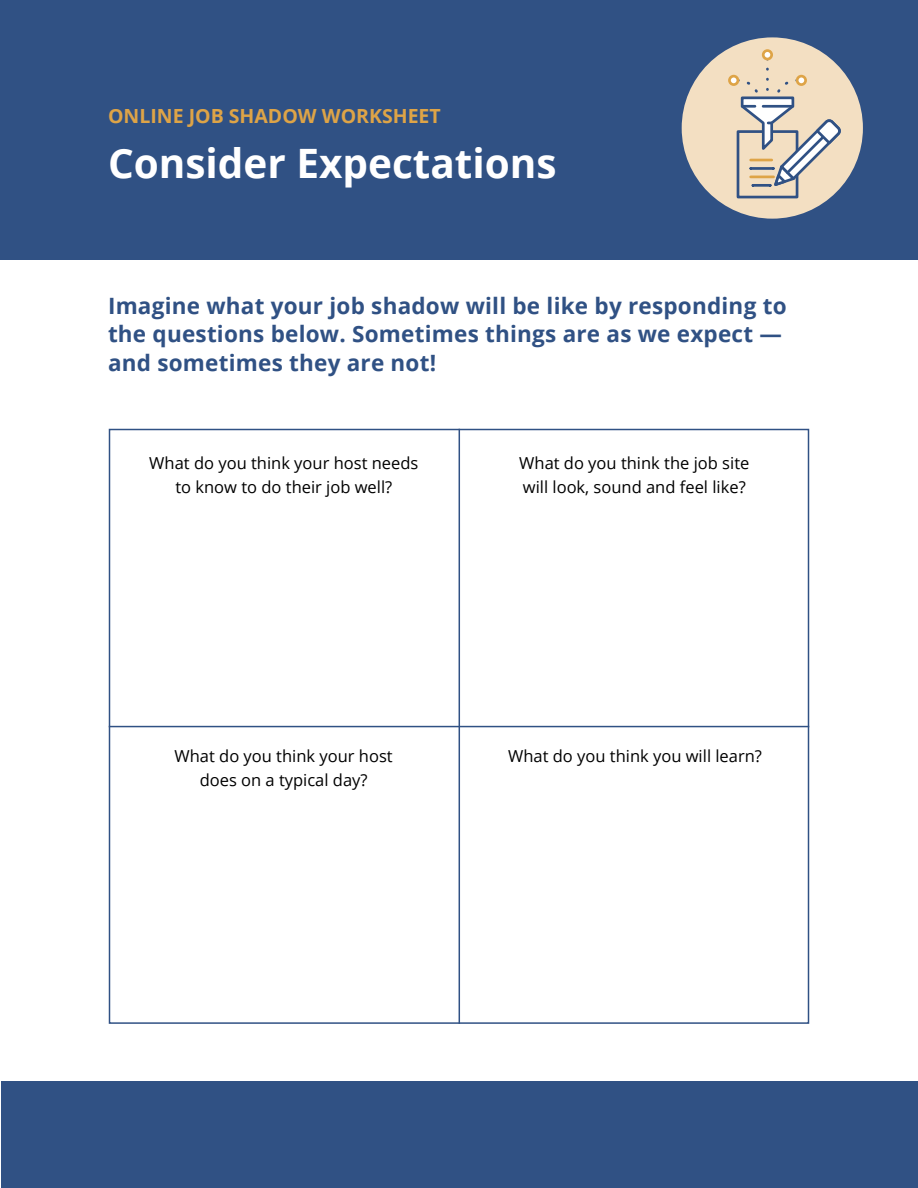
<style>
.page{position:relative;width:918px;height:1188px;background:#fff}
.page>*{position:absolute;margin:0;border:0;box-sizing:border-box;transform-origin:0 0}
.t1{font:700 40.5px "Open Sans";color:#fff}
.t2{font:700 22.5px/28.5px "Open Sans";letter-spacing:.01em;color:#305184}
.t3{font:700 19.5px "Open Sans";color:#dea447}
.t4{font:16.5px/24px "Open Sans";color:#000;text-align:center}
</style>
<div class="page">
<div style="left:0;top:0;width:917px;height:259px;background:#305184"></div>
<div style="left:682px;top:37px;width:181px;height:182px;background:#f3dfc2;border-radius:50%"></div>
<div style="left:763px;top:51px;width:9px;height:8px;background:#fff;border-radius:50%"></div>
<div style="left:762px;top:49px;width:11px;height:11px;border:3px solid #dea447;border-radius:50%"></div>
<div style="left:729px;top:76px;width:9px;height:9px;background:#fff;border-radius:50%"></div>
<div style="left:728px;top:75px;width:11px;height:11px;border:3px solid #dea447;border-radius:50%"></div>
<div style="left:737px;top:130px;width:61px;height:68px;border:3px solid #305184"></div>
<svg style="left:735px;top:69px;width:109px;height:120px"></svg>
<div style="left:2px;top:1082px;width:916px;height:106px;background:#305184"></div>
<hr style="left:459px;top:429px;width:1px;height:595px;background:#305184">
<hr style="left:109px;top:726px;width:700px;height:1px;background:#305184">
<p class="t3" style="left:108px;top:102px;width:334px">ONLINE JOB SHADOW WORKSHEET</p>
<h1 class="t1" style="left:108px;top:135px;width:450px">Consider Expectations</h1>
<h2 class="t2" style="left:108px;top:291px;width:680px">Imagine what your job shadow will be like by responding to the questions below. Sometimes things are as we expect — and sometimes they are not!</h2>
<p class="t4" style="left:149px;top:451px;width:271px">What do you think your host needs to know to do their job well?</p>
<p class="t4" style="left:519px;top:451px;width:232px;text-align:left">What do you think the job site will look, sound and feel like?</p>
<p class="t4" style="left:175px;top:744px;width:220px">What do you think your host does on a typical day?</p>
<p class="t4" style="left:508px;top:744px;width:255px">What do you think you will learn?</p>
</div>
